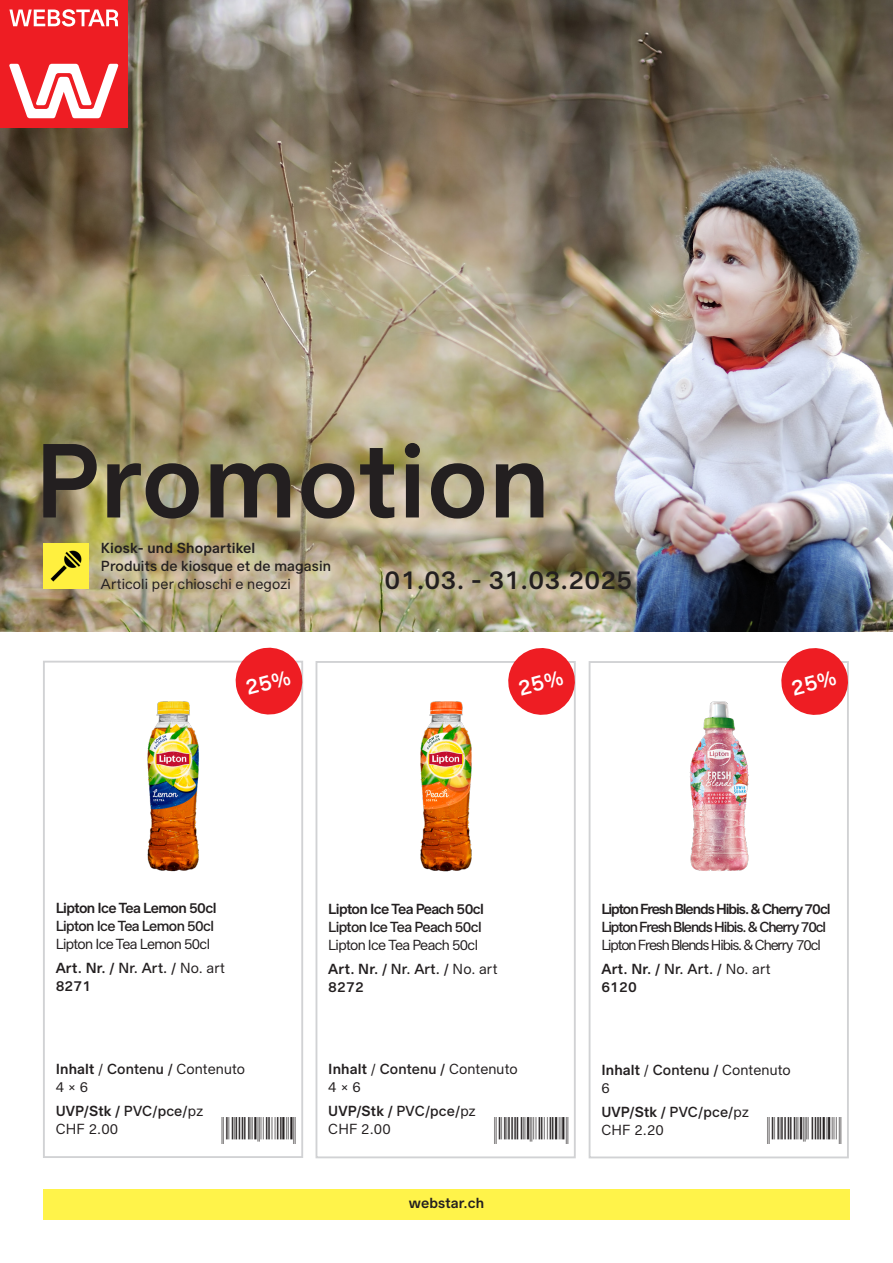
<style>
.page{position:relative;width:893px;height:1263px;background:#fff}
.page>*{position:absolute;margin:0;border:0;box-sizing:border-box;transform-origin:0 0}
.TS-Titel-gross{font:600 108px "Webstar Sans Pro";letter-spacing:.01em;color:#231f20}
.AT-Barcode{font:30px "Ean Bwr P36 x Tt";color:#231f20}
.TS-Datum{font:600 27px "Webstar Sans Pro";letter-spacing:.01em;color:#231f20}
.AT-Artikelnummer{font:600 15px "Webstar Sans Pro";letter-spacing:.01em;color:#231f20}
.AT-Verkaufseinheit-Titel{font:15px "Webstar Sans Pro";letter-spacing:.01em;color:#231f20}
.AT-Preis-Titel{font:600 15px "Webstar Sans Pro";letter-spacing:.01em;color:#231f20}
.AT-Titel-DE{font:600 15px "Webstar Sans Pro";letter-spacing:-.05em;color:#231f20}
.AT-Titel-FR{font:500 15px "Webstar Sans Pro";letter-spacing:-.05em;color:#231f20}
.AT-Titel-IT{font:15px "Webstar Sans Pro";letter-spacing:-.05em;color:#231f20}
.AT-Titel-DE-2{font:600 15px "Webstar Sans Pro";letter-spacing:-.07em;color:#231f20}
.AT-Titel-FR-2{font:500 15px "Webstar Sans Pro";letter-spacing:-.07em;color:#231f20}
.AT-Titel-IT-2{font:15px "Webstar Sans Pro";letter-spacing:-.07em;color:#231f20}
.TS-Titel-2{font:500 15px "Webstar Sans Pro";letter-spacing:.01em;color:#231f20}
.TS-Titel-2-2{font:15px "Webstar Sans Pro";letter-spacing:.01em;color:#231f20}
.AT-Preis-Inhalt{font:15px "Webstar Sans Pro";letter-spacing:.01em;color:#231f20}
.TS-Titel-1{font:600 15px "Webstar Sans Pro";letter-spacing:.01em;color:#231f20}
.Lauftext-Titel{font:600 15px "Webstar Sans Pro";letter-spacing:.01em;color:#231f20}
.AT-Verkaufseinheit-Wert{font:15px "Webstar Sans Pro";color:#231f20}
.s1{font-weight:500}
.s2{font-weight:400}
.s3{font-weight:600}
</style>
<div class="page">
<div style="left:43px;top:661px;width:260px;height:497px;background:#fff;border:2px solid #d1d2d4"></div>
<img style="left:147px;top:701px;width:52px;height:171px">
<div style="left:316px;top:661px;width:260px;height:497px;background:#fff;border:2px solid #d1d2d4"></div>
<img style="left:420px;top:701px;width:52px;height:171px">
<div style="left:589px;top:661px;width:260px;height:497px;background:#fff;border:2px solid #d1d2d4"></div>
<img style="left:689px;top:701px;width:60px;height:170px">
<div style="left:43px;top:1189px;width:806px;height:30px;background:#fff34a"></div>
<img style="left:0;top:0;width:893px;height:631px">
<img style="left:43px;top:543px;width:46px;height:45px">
<div style="left:0;top:0;width:128px;height:128px;background:#ee1d23"></div>
<svg style="left:9px;top:64px;width:110px;height:54px"></svg>
<svg style="left:9px;top:9px;width:109px;height:18px"></svg>
<svg style="left:232px;top:647px;width:71px;height:71px"></svg>
<svg style="left:505px;top:648px;width:71px;height:70px"></svg>
<svg style="left:778px;top:648px;width:71px;height:70px"></svg>
<p class="TS-Titel-gross" style="left:35px;top:415px;width:516px">Promotion</p>
<p class="TS-Titel-1" style="left:101px;top:539px;width:156px">Kiosk- und Shopartikel</p>
<p class="TS-Titel-2" style="left:101px;top:557px;width:231px">Produits de kiosque et de magasin</p>
<p class="TS-Titel-2-2" style="left:101px;top:575px;width:191px">Articoli per chioschi e negozi</p>
<p class="TS-Datum" style="left:385px;top:564px;width:249px">01.03. - 31.03.2025</p>
<p class="AT-Titel-DE" style="left:56px;top:899px;width:162px">Lipton Ice Tea Lemon 50cl</p>
<p class="AT-Titel-FR" style="left:56px;top:917px;width:160px">Lipton Ice Tea Lemon 50cl</p>
<p class="AT-Titel-IT" style="left:56px;top:935px;width:156px">Lipton Ice Tea Lemon 50cl</p>
<p class="AT-Artikelnummer" style="left:56px;top:959px;width:171px">Art. Nr. / <span class="s1">Nr. Art. /</span> <span class="s2">No. art</span></p>
<p class="AT-Artikelnummer" style="left:56px;top:977px;width:37px">8271</p>
<p class="AT-Verkaufseinheit-Titel" style="left:56px;top:1060px;width:191px"><span class="s3">Inhalt</span> / <span class="s1">Contenu /</span> Contenuto</p>
<p class="AT-Verkaufseinheit-Wert" style="left:56px;top:1078px;width:34px">4 x 6</p>
<p class="AT-Preis-Titel" style="left:56px;top:1102px;width:149px">UVP/Stk / <span class="s1">PVC/pce/</span><span class="s2">pz</span></p>
<p class="AT-Preis-Inhalt" style="left:56px;top:1120px;width:64px">CHF 2.00</p>
<p class="AT-Barcode" style="left:205px;top:1117px;width:93px">%!00BC0A-ICHBAF!</p>
<p class="AT-Titel-DE" style="left:328px;top:899px;width:157px">Lipton Ice Tea Peach 50cl</p>
<p class="AT-Titel-FR" style="left:328px;top:917px;width:155px">Lipton Ice Tea Peach 50cl</p>
<p class="AT-Titel-IT" style="left:328px;top:935px;width:151px">Lipton Ice Tea Peach 50cl</p>
<p class="AT-Artikelnummer" style="left:328px;top:959px;width:171px">Art. Nr. / <span class="s1">Nr. Art. /</span> <span class="s2">No. art</span></p>
<p class="AT-Artikelnummer" style="left:328px;top:977px;width:37px">8272</p>
<p class="AT-Verkaufseinheit-Titel" style="left:328px;top:1060px;width:191px"><span class="s3">Inhalt</span> / <span class="s1">Contenu /</span> Contenuto</p>
<p class="AT-Verkaufseinheit-Wert" style="left:328px;top:1078px;width:34px">4 x 6</p>
<p class="AT-Preis-Titel" style="left:328px;top:1102px;width:149px">UVP/Stk / <span class="s1">PVC/pce/</span><span class="s2">pz</span></p>
<p class="AT-Preis-Inhalt" style="left:328px;top:1120px;width:64px">CHF 2.00</p>
<p class="AT-Barcode" style="left:477px;top:1117px;width:93px">%!00BC0A-ICHCAE!</p>
<p class="Lauftext-Titel" style="left:409px;top:1193px;width:77px">webstar.ch</p>
<p class="AT-Titel-DE-2" style="left:601px;top:899px;width:231px">Lipton Fresh Blends Hibis. &amp; Cherry 70cl</p>
<p class="AT-Titel-FR-2" style="left:601px;top:917px;width:226px">Lipton Fresh Blends Hibis. &amp; Cherry 70cl</p>
<p class="AT-Titel-IT-2" style="left:601px;top:935px;width:221px">Lipton Fresh Blends Hibis. &amp; Cherry 70cl</p>
<p class="AT-Artikelnummer" style="left:601px;top:959px;width:171px">Art. Nr. / <span class="s1">Nr. Art. /</span> <span class="s2">No. art</span></p>
<p class="AT-Artikelnummer" style="left:601px;top:977px;width:37px">6120</p>
<p class="AT-Verkaufseinheit-Titel" style="left:601px;top:1060px;width:191px"><span class="s3">Inhalt</span> / <span class="s1">Contenu /</span> Contenuto</p>
<p class="AT-Verkaufseinheit-Wert" style="left:601px;top:1078px;width:10px">6</p>
<p class="AT-Preis-Titel" style="left:601px;top:1102px;width:149px">UVP/Stk / <span class="s1">PVC/pce/</span><span class="s2">pz</span></p>
<p class="AT-Preis-Inhalt" style="left:601px;top:1120px;width:64px">CHF 2.20</p>
<p class="AT-Barcode" style="left:750px;top:1117px;width:93px">%!00BC0A-GBCAAI!</p>
</div>
